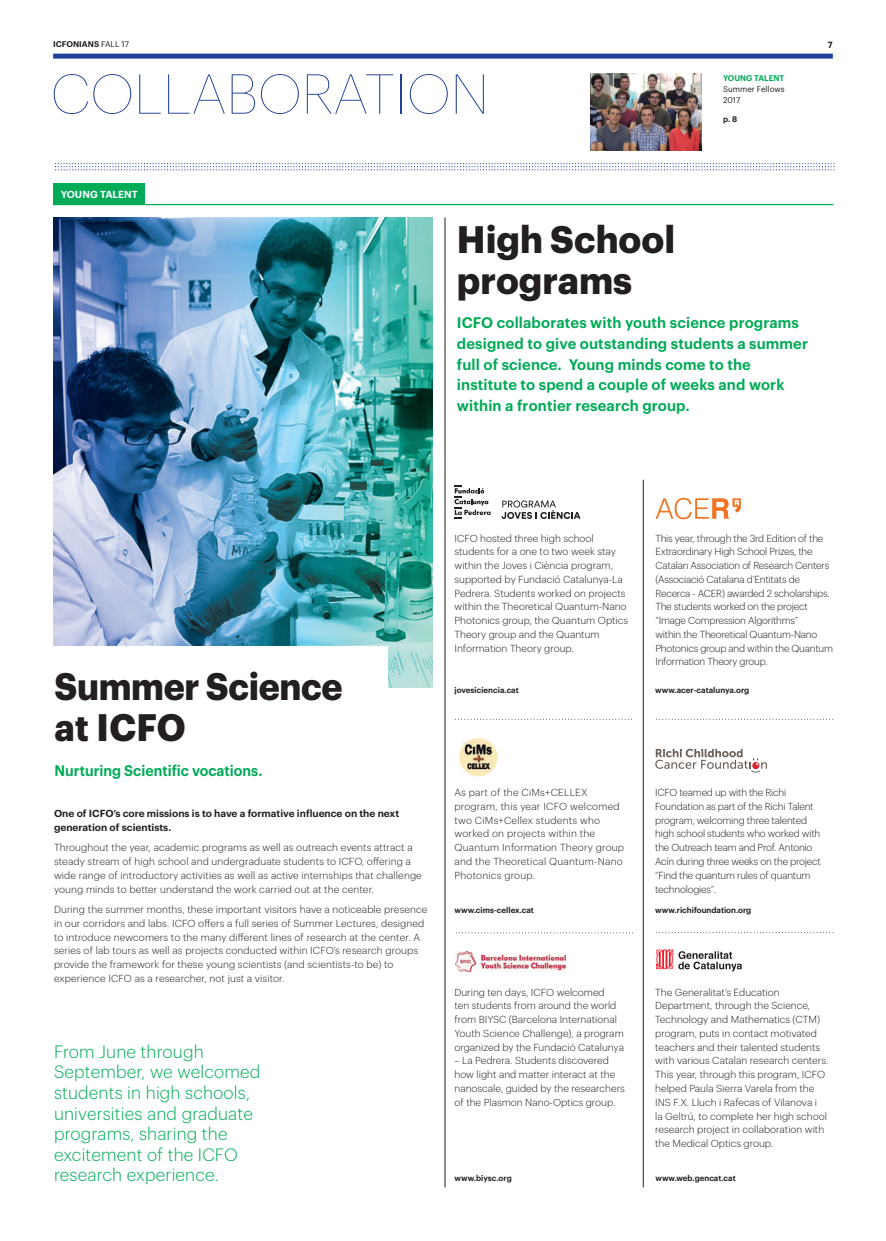
<style>
.page{position:relative;width:886px;height:1241px;background:#fff}
.page>*{position:absolute;margin:0;border:0;box-sizing:border-box;transform-origin:0 0}
.t1{font:100 55px "Graphik";color:#20419a}
.t2{font:700 37.5px/41.2px "Graphik";color:#231f20;scale:.94 1}
.t3{font:700 37.5px/41.2px "Graphik";color:#231f20}
.t4{font:300 17.5px/20.6px "Graphik";letter-spacing:.01em;color:#00ab57}
.t5{font:600 15px/20.6px "Graphik";letter-spacing:.01em;color:#00ab57}
.t6{font:600 15px "Graphik";letter-spacing:.01em;color:#00ab57;scale:.94 1}
.t7{font:300 10px/13.8px "Graphik";color:#231f20}
.t8{font:300 10px/13.8px "Graphik";letter-spacing:-.02em;color:#231f20}
.t9{font:300 10px/13.8px "Graphik";letter-spacing:.02em;color:#231f20}
.t10{font:600 10px/13.8px "Graphik";color:#231f20}
.t11{font:600 10px "Graphik";letter-spacing:.005em;color:#fff}
.t12{font:600 8.75px "Graphik";color:#231f20}
.t13{font:600 8.12px "Graphik";color:#231f20}
.t14{font:8.12px/11.2px "Graphik";color:#231f20}
.t15{font:600 8.12px "Graphik";color:#00ab57}
.s1{font-weight:400}
</style>
<div class="page">
<div style="left:53px;top:54px;width:780px;height:5px;background:#20419a"></div>
<svg style="left:55px;top:163px;width:779px;height:7px"></svg>
<img style="left:591px;top:74px;width:110px;height:76px">
<div style="left:54px;top:183px;width:91px;height:21px;background:#00ab57"></div>
<hr style="left:54px;top:204px;width:779px;height:1px;background:#00ab57">
<svg style="left:656px;top:497px;width:85px;height:22px"></svg>
<img style="left:54px;top:218px;width:378px;height:469px">
<hr style="left:445px;top:217px;width:1px;height:970px;background:#231f20">
<hr style="left:643px;top:479px;width:1px;height:708px;background:#231f20">
<img style="left:459px;top:738px;width:39px;height:39px">
<svg style="left:655px;top:748px;width:112px;height:24px"></svg>
<img style="left:456px;top:951px;width:110px;height:20px">
<svg style="left:656px;top:949px;width:86px;height:22px"></svg>
<svg style="left:455px;top:719px;width:177px;height:1px"></svg>
<svg style="left:456px;top:932px;width:177px;height:1px"></svg>
<svg style="left:656px;top:719px;width:177px;height:1px"></svg>
<svg style="left:656px;top:932px;width:177px;height:1px"></svg>
<div style="left:48px;top:645px;width:340px;height:148px;background:#fff"></div>
<svg style="left:454px;top:485px;width:36px;height:33px"></svg>
<svg style="left:502px;top:500px;width:78px;height:19px"></svg>
<p class="t13" style="left:53px;top:38px;width:77px">ICFONIANS <span class="s1">FALL 17</span></p>
<p class="t12" style="left:828px;top:38px;width:6px">7</p>
<h1 class="t1" style="left:51px;top:55px;width:440px">COLLABORATION</h1>
<p class="t15" style="left:723px;top:71px;width:63px">YOUNG TALENT</p>
<p class="t14" style="left:723px;top:83px;width:63px">Summer Fellows<br>2017</p>
<p class="t13" style="left:723px;top:113px;width:16px">p. 8</p>
<p class="t11" style="left:61px;top:186px;width:79px">YOUNG TALENT</p>
<h2 class="t3" style="left:457px;top:215px;width:220px">High School programs</h2>
<h3 class="t5" style="left:457px;top:311px;width:353px">ICFO collaborates with youth science programs designed to give outstanding students a summer full of science. Young minds come to the institute to spend a couple of weeks and work within a frontier research group.</h3>
<h2 class="t2" style="left:55px;top:662px;width:308px">Summer Science at ICFO</h2>
<h3 class="t6" style="left:55px;top:758px;width:223px">Nurturing Scientific vocations.</h3>
<p class="t10" style="left:54px;top:805px;width:347px">One of ICFO’s core missions is to have a formative influence on the next generation of scientists.</p>
<p class="t7" style="left:54px;top:839px;width:369px">Throughout the year, academic programs as well as outreach events attract a steady stream of high school and undergraduate students to ICFO, offering a wide range of introductory activities as well as active internships that challenge young minds to better understand the work carried out at the center.</p>
<p class="t7" style="left:54px;top:901px;width:375px">During the summer months, these important visitors have a noticeable presence in our corridors and labs. ICFO offers a full series of Summer Lectures, designed to introduce newcomers to the many different lines of research at the center. A series of lab tours as well as projects conducted within ICFO’s research groups provide the framework for these young scientists (and scientists-to be) to experience ICFO as a researcher, not just a visitor.</p>
<h3 class="t4" style="left:54px;top:1039px;width:208px">From June through<br>September, we welcomed students in high schools, universities and graduate programs, sharing the excitement of the ICFO research experience.</h3>
<p class="t7" style="left:454px;top:530px;width:175px">ICFO hosted three high school students for a one to two week stay within the Joves i Ciència program, supported by Fundació Catalunya-La Pedrera. Students worked on projects within the Theoretical Quantum-Nano Photonics group, the Quantum Optics Theory group and the Quantum Information Theory group.</p>
<p class="t13" style="left:454px;top:683px;width:66px">jovesiciencia.cat</p>
<p class="t8" style="left:655px;top:530px;width:179px">This year, through the 3rd Edition of the Extraordinary High School Prizes, the Catalan Association of Research Centers (Associació Catalana d’Entitats de Recerca - ACER) awarded 2 scholarships.<br>The students worked on the project “Image Compression Algorithms”<br>within the Theoretical Quantum-Nano Photonics group and within the Quantum Information Theory group.</p>
<p class="t13" style="left:655px;top:683px;width:96px">www.acer-catalunya.org</p>
<p class="t9" style="left:454px;top:784px;width:171px">As part of the CiMs+CELLEX program, this year ICFO welcomed two CiMs+Cellex students who worked on projects within the<br>Quantum Information Theory group and the Theoretical Quantum-Nano<br>Photonics group.</p>
<p class="t13" style="left:454px;top:903px;width:81px">www.cims-cellex.cat</p>
<p class="t7" style="left:454px;top:984px;width:171px">During ten days, ICFO welcomed<br>ten students from around the world from BIYSC (Barcelona International Youth Science Challenge), a program organized by the Fundació Catalunya</p>
<p class="t7" style="left:454px;top:1053px;width:172px">– La Pedrera. Students discovered how light and matter interact at the nanoscale, guided by the researchers of the Plasmon Nano-Optics group.</p>
<p class="t8" style="left:655px;top:784px;width:167px">ICFO teamed up with the Richi<br>Foundation as part of the Richi Talent program, welcoming three talented high school students who worked with the Outreach team and Prof. Antonio<br>Acín during three weeks on the project “Find the quantum rules of quantum technologies”.</p>
<p class="t13" style="left:655px;top:903px;width:98px">www.richifoundation.org</p>
<p class="t7" style="left:655px;top:984px;width:175px">The Generalitat’s Education Department, through the Science, Technology and Mathematics (CTM) program, puts in contact motivated teachers and their talented students with various Catalan research centers.<br>This year, through this program, ICFO helped Paula Sierra Varela from the INS F.X. Lluch i Rafecas of Vilanova i<br>la Geltrú, to complete her high school research project in collaboration with the Medical Optics group.</p>
<p class="t13" style="left:454px;top:1171px;width:59px">www.biysc.org</p>
<p class="t13" style="left:655px;top:1171px;width:82px">www.web.gencat.cat</p>
</div>
